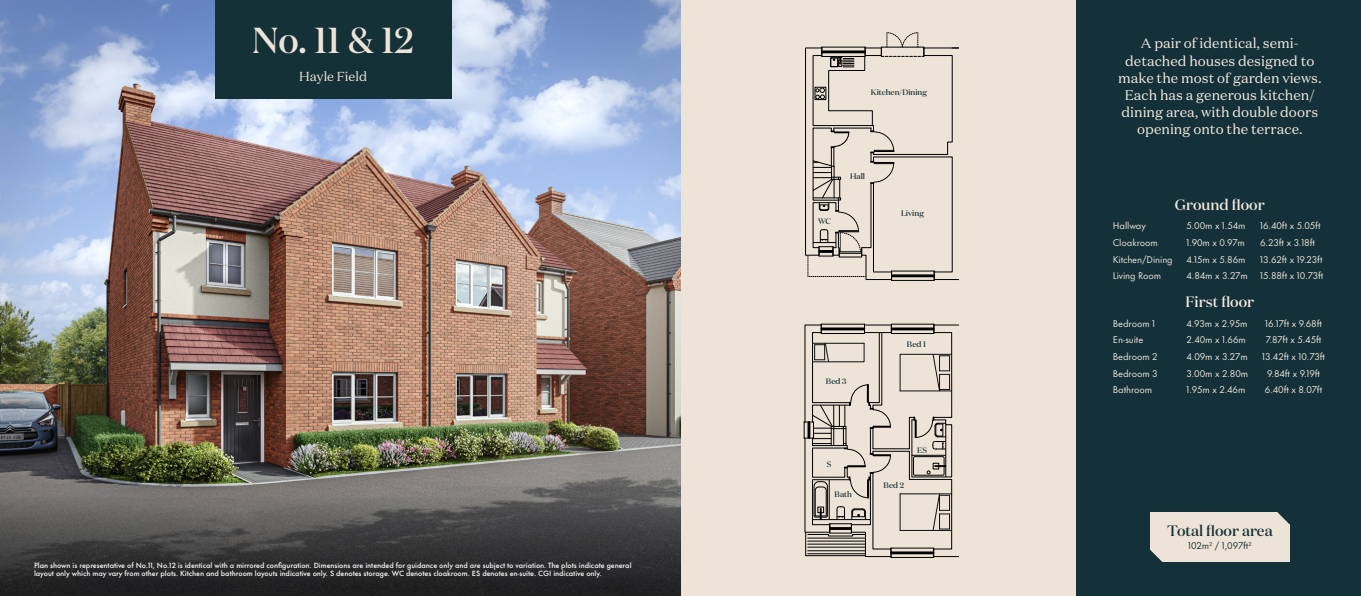
<style>
.page{position:relative;width:1361px;height:596px;background:#fff}
.page>*{position:absolute;margin:0;border:0;box-sizing:border-box;transform-origin:0 0}
.t1{font:500 36px "Domaine Display";color:#eee3d7}
.t2{font:500 15px "Domaine Display";color:#f2e9df}
.t3{font:500 15px "Domaine Display";color:#143038}
.t4{font:14px/17px "Domaine Text";color:#f2e9df;text-align:center}
.t5{font:13px "Domaine Text";color:#eee3d7}
.t6{font:9px "Futura Now Text";letter-spacing:-.01em;color:#f2e9df}
.t7{font:9px "Futura Now Text";letter-spacing:-.01em;color:#143038}
.t8{font:500 8px "Domaine Display";color:#153138}
.t9{font:500 7px/8px "Futura Now Text";letter-spacing:-.01em;color:#fff}
</style>
<div class="page">
<div style="left:0;top:0;width:1361px;height:595px;background:#eee3d7"></div>
<hr style="left:891px;top:557px;width:42px;height:1px;background:#000001">
<svg style="left:804px;top:324px;width:154px;height:233px"></svg>
<hr style="left:891px;top:280px;width:43px;height:1px;background:#000001">
<svg style="left:805px;top:32px;width:153px;height:248px"></svg>
<img style="left:0;top:0;width:680px;height:473px">
<div style="left:215px;top:0;width:236px;height:98px;background:#153138"></div>
<div style="left:1076px;top:0;width:285px;height:595px;background:#143038"></div>
<div style="left:1150px;top:512px;width:139px;height:49px;background:#eee3d7"></div>
<svg style="left:1277px;top:512px;width:12px;height:12px"></svg>
<svg style="left:1150px;top:550px;width:12px;height:12px"></svg>
<svg style="left:0;top:473px;width:680px;height:122px;background:#4b4a49"></svg>
<p class="t1" style="left:252px;top:17px;width:163px">No. 11 &amp; 12</p>
<p class="t5" style="left:299px;top:68px;width:69px">Hayle Field</p>
<p class="t9" style="left:34px;top:560px;width:599px">Plan shown is representative of No.11, No.12 is identical with a mirrored configuration. Dimensions are intended for guidance only and are subject to variation. The plots indicate general layout only which may vary from other plots. Kitchen and bathroom layouts indicative only. S denotes storage. WC denotes cloakroom. ES denotes en-suite. CGI indicative only.</p>
<p class="t8" style="left:871px;top:87px;width:57px">Kitchen/Dining</p>
<p class="t8" style="left:818px;top:216px;width:14px">WC</p>
<p class="t8" style="left:850px;top:171px;width:17px">Hall</p>
<p class="t8" style="left:901px;top:208px;width:24px">Living</p>
<p class="t8" style="left:826px;top:376px;width:22px">Bed 3</p>
<p class="t8" style="left:826px;top:458px;width:6px">S</p>
<p class="t8" style="left:834px;top:489px;width:19px">Bath</p>
<p class="t8" style="left:907px;top:339px;width:21px">Bed 1</p>
<p class="t8" style="left:883px;top:479px;width:22px">Bed 2</p>
<p class="t8" style="left:917px;top:445px;width:11px">ES</p>
<p class="t4" style="left:1118px;top:35px;width:205px">A pair of identical, semi&shy;detached houses designed to make the most of garden views.<br>Each has a generous kitchen/ dining area, with double doors opening onto the terrace.</p>
<p class="t2" style="left:1175px;top:195px;width:91px">Ground floor</p>
<p class="t6" style="left:1113px;top:219px;width:35px">Hallway</p>
<p class="t6" style="left:1186px;top:219px;width:61px">5.00m x 1.54m</p>
<p class="t6" style="left:1260px;top:219px;width:62px">16.40ft x 5.05ft</p>
<p class="t6" style="left:1113px;top:235px;width:46px">Cloakroom</p>
<p class="t6" style="left:1186px;top:235px;width:60px">1.90m x 0.97m</p>
<p class="t6" style="left:1260px;top:235px;width:56px">6.23ft x 3.18ft</p>
<p class="t6" style="left:1113px;top:252px;width:61px">Kitchen/Dining</p>
<p class="t6" style="left:1186px;top:252px;width:60px">4.15m x 5.86m</p>
<p class="t6" style="left:1260px;top:252px;width:64px">13.62ft x 19.23ft</p>
<p class="t6" style="left:1113px;top:269px;width:50px">Living Room</p>
<p class="t6" style="left:1186px;top:269px;width:63px">4.84m x 3.27m</p>
<p class="t6" style="left:1260px;top:269px;width:65px">15.88ft x 10.73ft</p>
<p class="t2" style="left:1185px;top:292px;width:70px">First floor</p>
<p class="t6" style="left:1113px;top:316px;width:44px">Bedroom 1</p>
<p class="t6" style="left:1186px;top:316px;width:62px">4.93m x 2.95m</p>
<p class="t6" style="left:1265px;top:316px;width:58px">16.17ft x 9.68ft</p>
<p class="t6" style="left:1113px;top:332px;width:32px">En-suite</p>
<p class="t6" style="left:1186px;top:332px;width:61px">2.40m x 1.66m</p>
<p class="t6" style="left:1266px;top:332px;width:57px">7.87ft x 5.45ft</p>
<p class="t6" style="left:1113px;top:349px;width:46px">Bedroom 2</p>
<p class="t6" style="left:1186px;top:349px;width:63px">4.09m x 3.27m</p>
<p class="t6" style="left:1262px;top:349px;width:64px">13.42ft x 10.73ft</p>
<p class="t6" style="left:1113px;top:366px;width:46px">Bedroom 3</p>
<p class="t6" style="left:1186px;top:366px;width:63px">3.00m x 2.80m</p>
<p class="t6" style="left:1267px;top:366px;width:55px">9.84ft x 9.19ft</p>
<p class="t6" style="left:1113px;top:382px;width:41px">Bathroom</p>
<p class="t6" style="left:1186px;top:382px;width:60px">1.95m x 2.46m</p>
<p class="t6" style="left:1265px;top:382px;width:59px">6.40ft x 8.07ft</p>
<p class="t3" style="left:1167px;top:520px;width:107px">Total floor area</p>
<p class="t7" style="left:1188px;top:537px;width:65px">102m<sup>2</sup> / 1,097ft<sup>2</sup></p>
</div>
